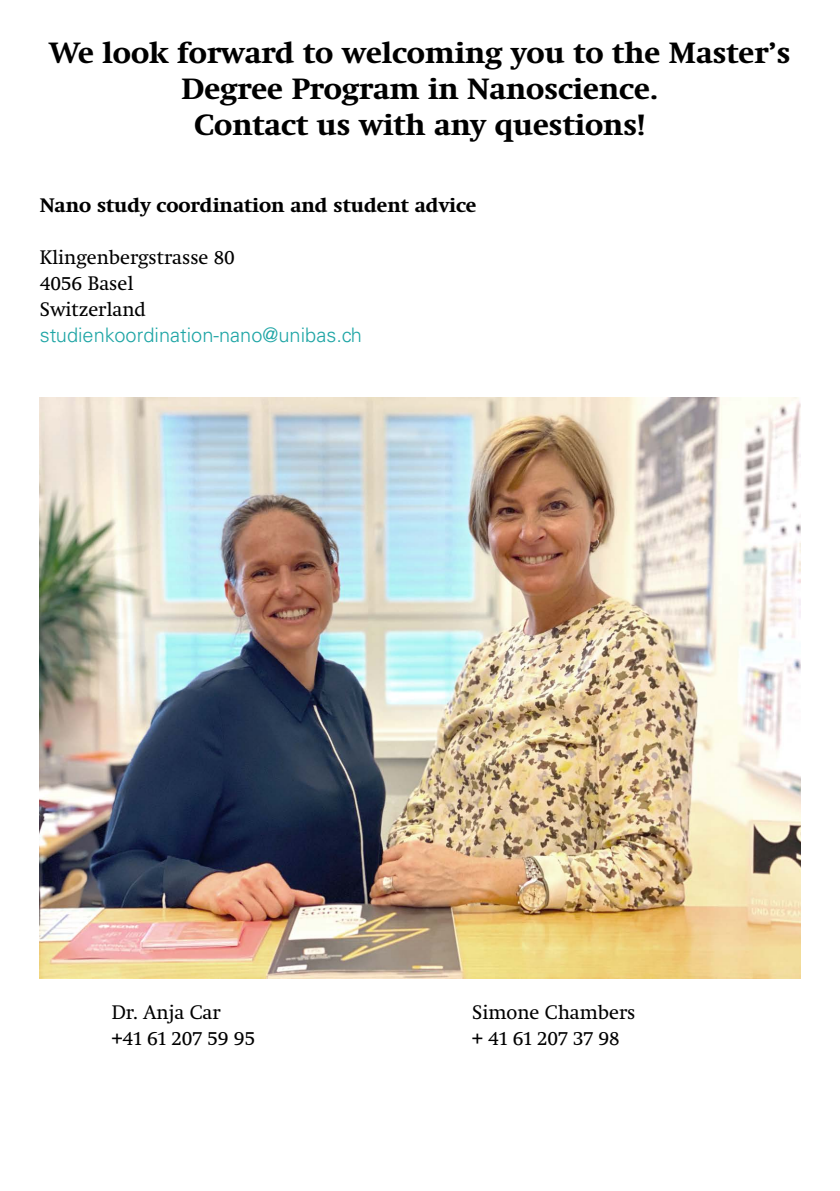
<style>
.page{position:relative;width:840px;height:1191px;background:#fff}
.page>*{position:absolute;margin:0;border:0;box-sizing:border-box;transform-origin:0 0}
.t1{font:700 30px/36px "Swift Neue LT Pro";color:#000;text-align:center}
.t2{font:20px/26px "Swift Neue LT Pro";color:#000}
.t3{font:700 20px "Swift Neue LT Pro";color:#000}
.t4{font:300 20px "Univers LT Std";color:#1ea5a5}
</style>
<div class="page">
<img style="left:40px;top:397px;width:759px;height:581px">
<p class="t1" style="left:49px;top:34px;width:742px">We look forward to welcoming you to the Master’s<br>Degree Program in Nanoscience.<br>Contact us with any questions!</p>
<p class="t3" style="left:40px;top:194px;width:438px">Nano study coordination and student advice</p>
<p class="t2" style="left:40px;top:244px;width:197px">Klingenbergstrasse 80<br>4056 Basel<br>Switzerland</p>
<p class="t4" style="left:40px;top:323px;width:323px">studienkoordination-nano@unibas.ch</p>
<p class="t2" style="left:112px;top:998px;width:110px">Dr. Anja Car</p>
<p class="t2" style="left:472px;top:998px;width:165px">Simone Chambers</p>
<p class="t2" style="left:112px;top:1024px;width:145px">+41 61 207 59 95</p>
<p class="t2" style="left:472px;top:1024px;width:149px">+ 41 61 207 37 98</p>
</div>
